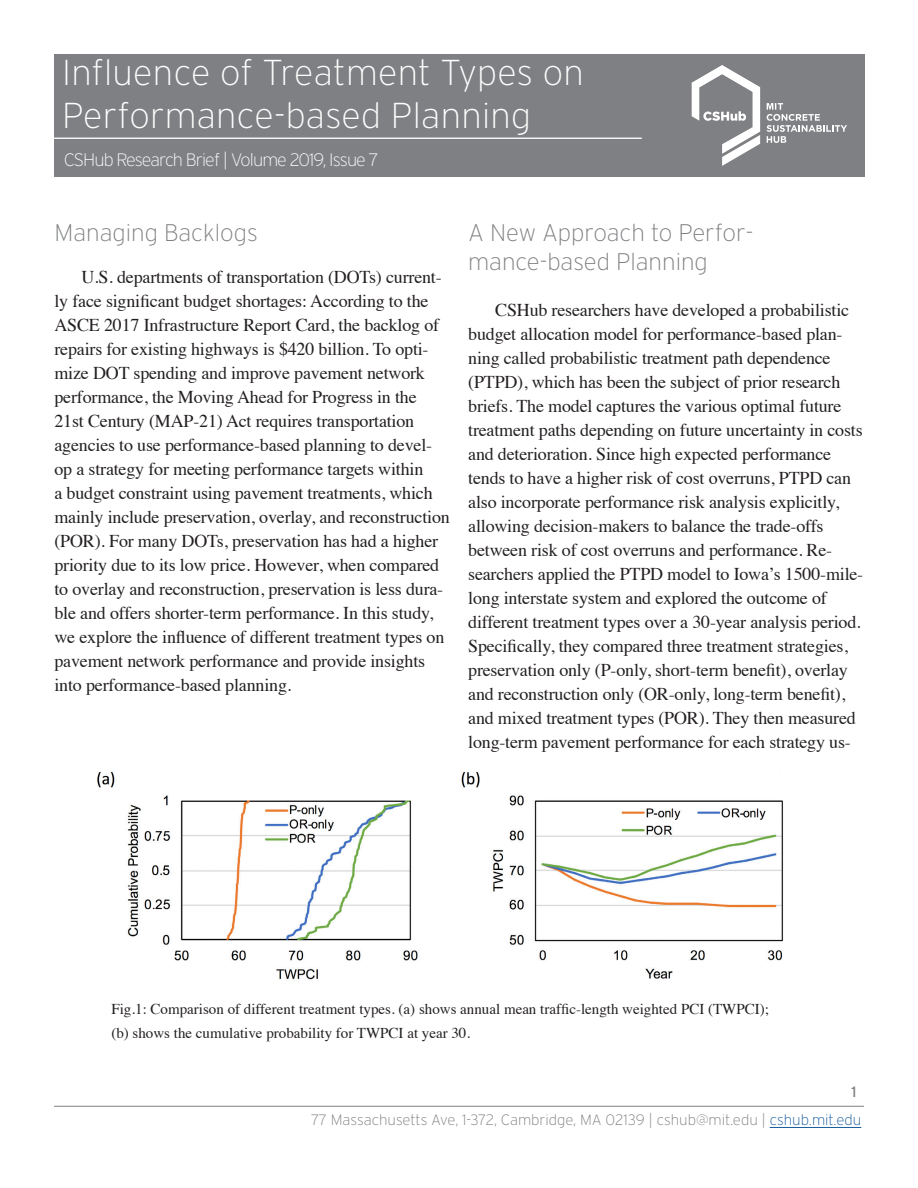
<style>
.page{position:relative;width:918px;height:1188px;background:#fff}
.page>*{position:absolute;margin:0;border:0;box-sizing:border-box;transform-origin:0 0}
.t1{font:200 36px/43.2px "Interstate";letter-spacing:.01em;color:#fdfdfd}
.t2{font:200 24px/28.8px "Interstate";color:#7f8083}
.Indent{font:18px/24px "Times";letter-spacing:-.01em;color:#231f20}
.t3{font:200 18px "Interstate";letter-spacing:-.05em;color:#fdfdfd}
.t4{font:15px/24px "Times";color:#231f20}
.t5{font:200 15px "Interstate";color:#7f8083}
.t6{font:15px "Interstate";color:#7f8083}
.s1{color:#175d9e}
</style>
<div class="page">
<div style="left:54px;top:54px;width:810px;height:123px;background:#7f8083"></div>
<hr style="left:48px;top:138px;width:594px;height:1px;background:#fdfdfd">
<hr style="left:54px;top:1106px;width:810px;height:1px;background:#7f8083">
<svg style="left:692px;top:65px;width:68px;height:101px"></svg>
<svg style="left:767px;top:103px;width:80px;height:40px"></svg>
<hr style="left:770px;top:1127px;width:91px;height:1px;background:#175d9e">
<img style="left:97px;top:771px;width:686px;height:209px">
<h1 class="t1" style="left:62px;top:51px;width:523px">Influence of Treatment Types on<br>Performance-based Planning</h1>
<p class="t3" style="left:64px;top:150px;width:316px">CSHub Research Brief | Volume 2019, Issue 7</p>
<p class="t2" style="left:54px;top:218px;width:205px">Managing Backlogs</p>
<p class="Indent" style="left:54px;top:263px;width:397px;text-indent:27px">U.S. departments of transportation (DOTs) current&shy;ly face significant budget shortages: According to the ASCE 2017 Infrastructure Report Card, the backlog of repairs for existing highways is $420 billion. To opti&shy;mize DOT spending and improve pavement network performance, the Moving Ahead for Progress in the 21st Century (MAP-21) Act requires transportation agencies to use performance-based planning to devel&shy;op a strategy for meeting performance targets within<br>a budget constraint using pavement treatments, which mainly include preservation, overlay, and reconstruction (POR). For many DOTs, preservation has had a higher priority due to its low price. However, when compared to overlay and reconstruction, preservation is less dura&shy;ble and offers shorter-term performance. In this study, we explore the influence of different treatment types on pavement network performance and provide insights into performance-based planning.</p>
<p class="t2" style="left:468px;top:218px;width:287px">A New Approach to Perfor&shy;mance-based Planning</p>
<p class="Indent" style="left:468px;top:296px;width:397px;text-indent:27px">CSHub researchers have developed a probabilistic budget allocation model for performance-based plan&shy;ning called probabilistic treatment path dependence (PTPD), which has been the subject of prior research briefs. The model captures the various optimal future treatment paths depending on future uncertainty in costs and deterioration. Since high expected performance tends to have a higher risk of cost overruns, PTPD can also incorporate performance risk analysis explicitly, allowing decision-makers to balance the trade-offs between risk of cost overruns and performance. Re&shy;searchers applied the PTPD model to Iowa’s 1500-mile&shy;long interstate system and explored the outcome of different treatment types over a 30-year analysis period.<br>Specifically, they compared three treatment strategies, preservation only (P-only, short-term benefit), overlay and reconstruction only (OR-only, long-term benefit), and mixed treatment types (POR). They then measured long-term pavement performance for each strategy us-</p>
<p class="t4" style="left:111px;top:995px;width:659px">Fig.1: Comparison of different treatment types. (a) shows annual mean traffic-length weighted PCI (TWPCI); (b) shows the cumulative probability for TWPCI at year 30.</p>
<p class="t6" style="left:852px;top:1083px;width:7px">1</p>
<p class="t5" style="left:311px;top:1112px;width:552px">77 Massachusetts Ave, 1-372, Cambridge, MA 02139 | cshub@mit.edu | <span class="s1">cshub.mit.edu</span></p>
</div>
